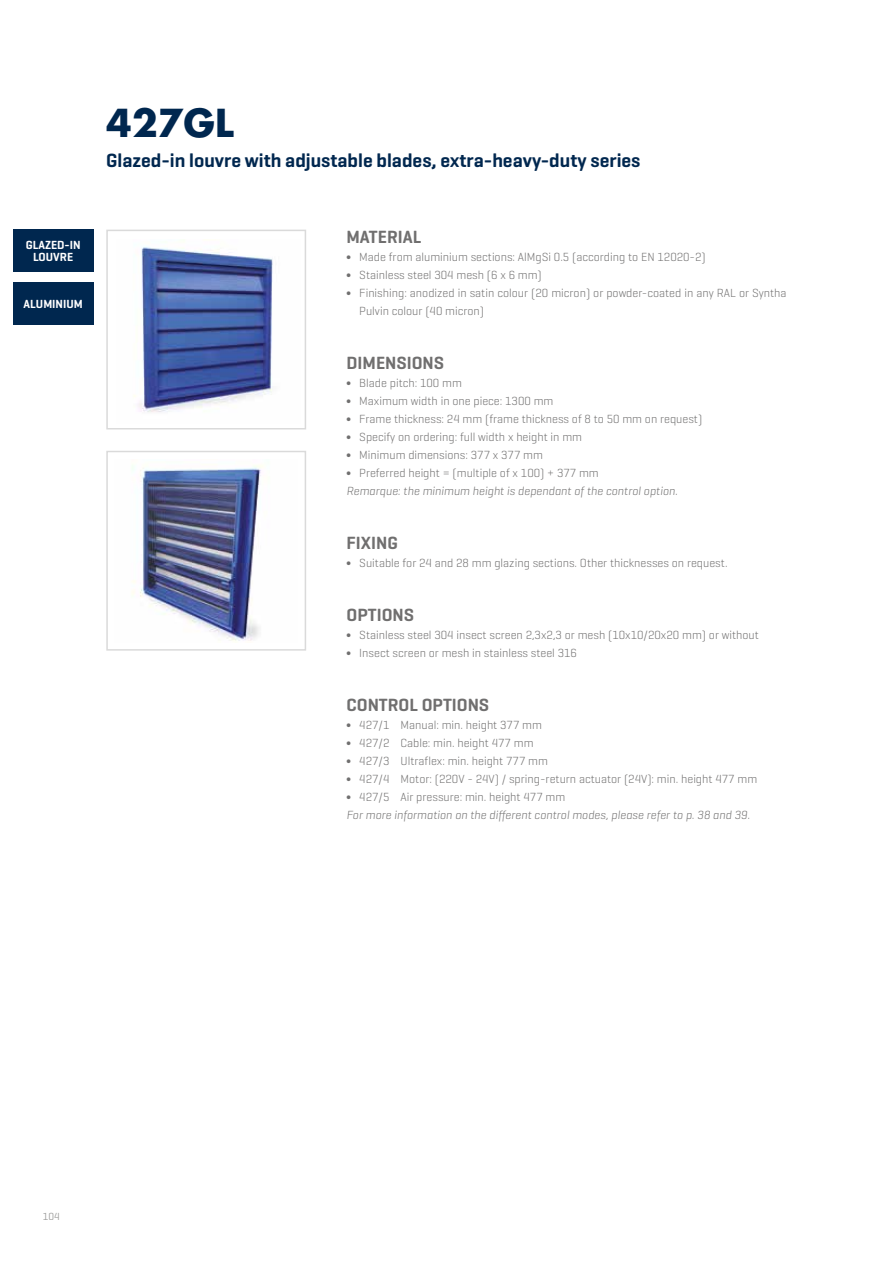
<style>
.page{position:relative;width:893px;height:1263px;background:#fff}
.page>*{position:absolute;margin:0;border:0;box-sizing:border-box;transform-origin:0 0}
.t1{font:700 37.5px "Futura Std";color:#00274f}
.t2{font:600 19.5px "Geogrotesque";color:#00274f}
.t3{font:600 18px "Geogrotesque";color:#706f6f}
.t4{font:300 12px/18px "Geogrotesque";color:#706f6f}
.t5{font:italic 300 12px "Geogrotesque";color:#706f6f}
.t6{font:600 12px/12px "Geogrotesque";color:#fff;text-align:center}
.t7{font:10.5px "Geogrotesque";color:#9d9d9c}
</style>
<div class="page">
<div style="left:13px;top:230px;width:81px;height:42px;background:#00274f"></div>
<img style="left:134px;top:246px;width:139px;height:166px">
<div style="left:106px;top:230px;width:200px;height:199px;border:2px solid #dadada"></div>
<img style="left:132px;top:465px;width:131px;height:176px">
<div style="left:106px;top:451px;width:200px;height:200px;border:2px solid #dadada"></div>
<div style="left:13px;top:282px;width:81px;height:43px;background:#00274f"></div>
<p class="t6" style="left:26px;top:239px;width:56px">GLAZED-IN<br>LOUVRE</p>
<p class="t6" style="left:24px;top:298px;width:61px">ALUMINIUM</p>
<h1 class="t1" style="left:106px;top:98px;width:129px">427GL</h1>
<h2 class="t2" style="left:106px;top:148px;width:536px">Glazed-in louvre with adjustable blades, extra-heavy-duty series</h2>
<h3 class="t3" style="left:347px;top:226px;width:76px">MATERIAL</h3>
<p class="t4" style="left:347px;top:248px;width:361px">∫ Made from aluminium sections: AlMgSi 0.5 (according to EN 12020-2)</p>
<p class="t4" style="left:347px;top:266px;width:197px">∫ Stainless steel 304 mesh (6 x 6 mm)</p>
<p class="t4" style="left:347px;top:284px;width:442px">∫ Finishing: anodized in satin colour (20 micron) or powder-coated in any RAL or Syntha</p>
<p class="t4" style="left:359px;top:302px;width:126px">Pulvin colour (40 micron)</p>
<h3 class="t3" style="left:347px;top:352px;width:99px">DIMENSIONS</h3>
<p class="t4" style="left:347px;top:374px;width:357px">∫ Blade pitch: 100 mm<br>∫ Maximum width in one piece: 1300 mm<br>∫ Frame thickness: 24 mm (frame thickness of 8 to 50 mm on request) ∫ Specify on ordering: full width x height in mm<br>∫ Minimum dimensions: 377 x 377 mm<br>∫ Preferred height = (multiple of x 100) + 377 mm</p>
<p class="t5" style="left:347px;top:484px;width:333px">Remarque: the minimum height is dependant of the control option.</p>
<h3 class="t3" style="left:347px;top:532px;width:53px">FIXING</h3>
<p class="t4" style="left:347px;top:554px;width:382px">∫ Suitable for 24 and 28 mm glazing sections. Other thicknesses on request.</p>
<h3 class="t3" style="left:347px;top:604px;width:69px">OPTIONS</h3>
<p class="t4" style="left:347px;top:626px;width:414px">∫ Stainless steel 304 insect screen 2,3x2,3 or mesh (10x10/20x20 mm) or without ∫ Insect screen or mesh in stainless steel 316</p>
<h3 class="t3" style="left:347px;top:694px;width:144px">CONTROL OPTIONS</h3>
<p class="t4" style="left:347px;top:716px;width:412px">∫ 427/1 Manual: min. height 377 mm<br>∫ 427/2 Cable: min. height 477 mm<br>∫ 427/3 Ultraflex: min. height 777 mm<br>∫ 427/4 Motor: (220V - 24V) / spring-return actuator (24V): min. height 477 mm ∫ 427/5 Air pressure: min. height 477 mm</p>
<p class="t5" style="left:347px;top:808px;width:405px">For more information on the different control modes, please refer to p. 38 and 39.</p>
<p class="t7" style="left:43px;top:1210px;width:19px">104</p>
</div>
